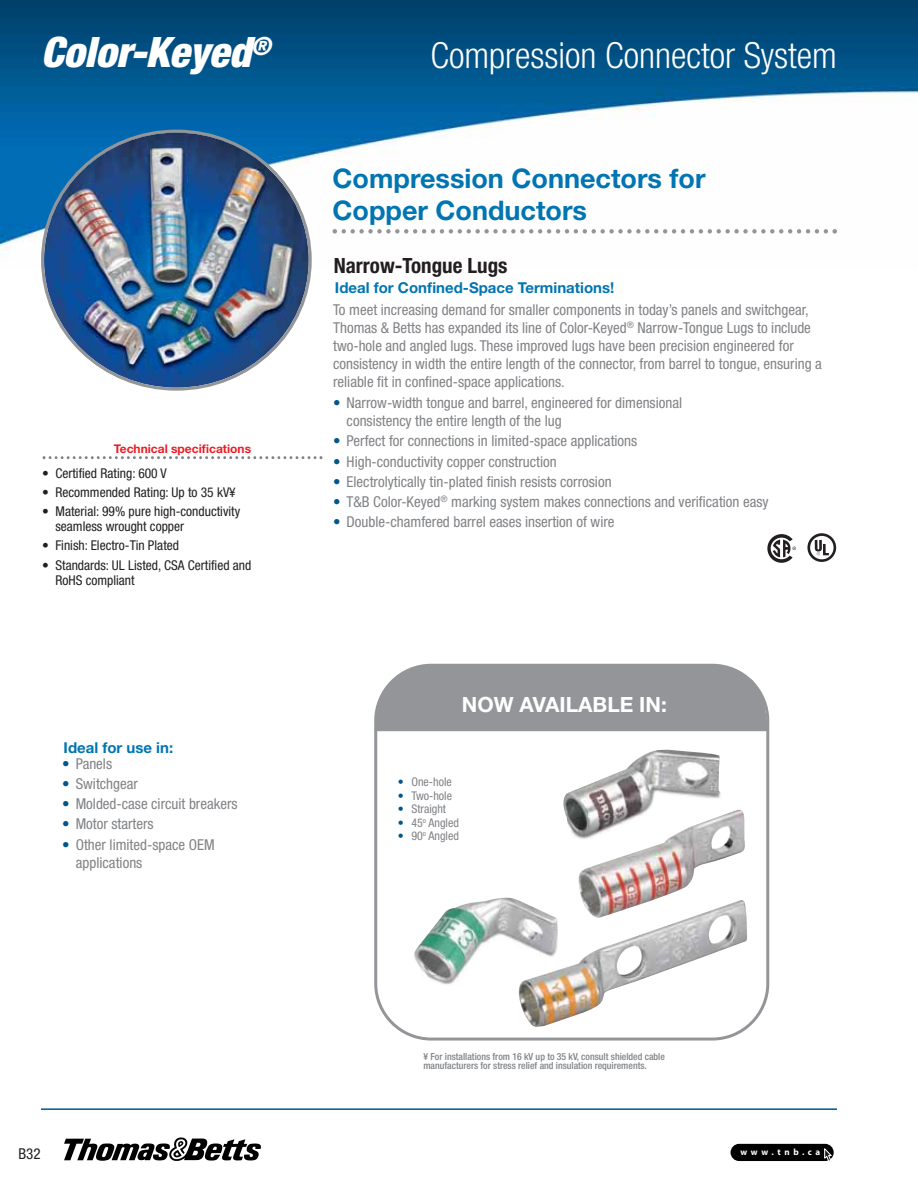
<style>
.page{position:relative;width:918px;height:1188px;background:#fff}
.page>*{position:absolute;margin:0;border:0;box-sizing:border-box;transform-origin:0 0}
.t1{font:italic 900 condensed 42px "Helvetica Neue LT Std";color:#fff}
.t2{font:300 condensed 36px "Helvetica Neue LT Std";color:#fff}
.t3{font:700 27px/32.4px "Helvetica Neue LT Std";color:#0075b2}
.t4{font:700 condensed 21px "Helvetica Neue LT Std";color:#231f20}
.t5{font:700 21px "Helvetica Neue LT Std";color:#fff}
.t6{font:condensed 15px/18px "Helvetica Neue LT Std";color:#808285}
.t7{font:700 15px "Helvetica Neue LT Std";color:#0075b2}
.t8{font:condensed 15px "Helvetica Neue LT Std";color:#231f20}
.t9{font:condensed 13.5px/15px "Helvetica Neue LT Std";color:#231f20}
.t10{font:condensed 12px "Helvetica Neue LT Std";color:#808285}
.t11{font:700 12px "Helvetica Neue LT Std";color:#ed1c24}
.t12{font:500 condensed 9.75px/9.8px "Helvetica Neue LT Std";color:#808285}
.t13{font:700 9px "Myriad Pro";letter-spacing:.4em;color:#fff}
.s1{color:#00578c}
</style>
<div class="page">
<img style="left:0;top:0;width:918px;height:259px">
<hr style="left:41px;top:1108px;width:796px;height:2px;background:#00578c">
<img style="left:41px;top:130px;width:271px;height:261px">
<svg style="left:374px;top:664px;width:395px;height:377px"></svg>
<svg style="left:43px;top:456px;width:279px;height:3px"></svg>
<svg style="left:767px;top:534px;width:29px;height:29px"></svg>
<svg style="left:807px;top:533px;width:29px;height:29px"></svg>
<svg style="left:333px;top:229px;width:504px;height:5px"></svg>
<svg style="left:64px;top:1137px;width:197px;height:24px"></svg>
<div style="left:731px;top:1144px;width:103px;height:17px;background:#000;border-radius:9px"></div>
<svg style="left:824px;top:1149px;width:7px;height:12px"></svg>
<h1 class="t1" style="left:41px;top:37px;width:232px">Color-Keyed<sup>®</sup></h1>
<p class="t11" style="left:114px;top:444px;width:139px">Technical specifications</p>
<p class="t9" style="left:42px;top:467px;width:126px">• Certified Rating: 600 V</p>
<p class="t9" style="left:42px;top:486px;width:195px">• Recommended Rating: Up to 35 kV¥</p>
<p class="t9" style="left:56px;top:505px;width:186px;text-indent:-14px">• Material: 99% pure high-conductivity seamless wrought copper</p>
<p class="t9" style="left:42px;top:540px;width:139px">• Finish: Electro-Tin Plated</p>
<p class="t9" style="left:56px;top:559px;width:197px;text-indent:-14px">• Standards: UL Listed, CSA Certified and<br>RoHS compliant</p>
<p class="t7" style="left:64px;top:742px;width:111px">Ideal for use in:</p>
<p class="t6" style="left:62px;top:756px;width:51px"><span class="s1">•</span> Panels</p>
<p class="t6" style="left:62px;top:777px;width:77px"><span class="s1">•</span> Switchgear</p>
<p class="t6" style="left:62px;top:797px;width:177px"><span class="s1">•</span> Molded-case circuit breakers</p>
<p class="t6" style="left:62px;top:817px;width:93px"><span class="s1">•</span> Motor starters</p>
<p class="t6" style="left:76px;top:837px;width:140px;text-indent:-14px"><span class="s1">•</span> Other limited-space OEM applications</p>
<h2 class="t2" style="left:430px;top:34px;width:408px">Compression Connector System</h2>
<h3 class="t3" style="left:333px;top:165px;width:374px">Compression Connectors for<br>Copper Conductors</h3>
<h3 class="t4" style="left:334px;top:258px;width:175px">Narrow-Tongue Lugs</h3>
<p class="t7" style="left:335px;top:283px;width:281px">Ideal for Confined-Space Terminations!</p>
<p class="t6" style="left:333px;top:302px;width:490px">To meet increasing demand for smaller components in today’s panels and switchgear, Thomas &amp; Betts has expanded its line of Color-Keyed<sup>®</sup> Narrow-Tongue Lugs to include two-hole and angled lugs. These improved lugs have been precision engineered for consistency in width the entire length of the connector, from barrel to tongue, ensuring a reliable fit in confined-space applications.</p>
<p class="t6" style="left:347px;top:396px;width:337px;text-indent:-14px"><span class="s1">•</span> Narrow-width tongue and barrel, engineered for dimensional consistency the entire length of the lug</p>
<p class="t6" style="left:333px;top:434px;width:306px"><span class="s1">•</span> Perfect for connections in limited-space applications</p>
<p class="t6" style="left:333px;top:454px;width:225px"><span class="s1">•</span> High-conductivity copper construction</p>
<p class="t6" style="left:333px;top:474px;width:280px"><span class="s1">•</span> Electrolytically tin-plated finish resists corrosion</p>
<p class="t6" style="left:333px;top:494px;width:437px"><span class="s1">•</span> T&amp;B Color-Keyed<sup>®</sup> marking system makes connections and verification easy</p>
<p class="t6" style="left:333px;top:514px;width:283px"><span class="s1">•</span> Double-chamfered barrel eases insertion of wire</p>
<h3 class="t5" style="left:462px;top:697px;width:206px">NOW AVAILABLE IN:</h3>
<p class="t10" style="left:398px;top:777px;width:55px"><span class="s1">•</span> One-hole</p>
<p class="t10" style="left:398px;top:791px;width:56px"><span class="s1">•</span> Two-hole</p>
<p class="t10" style="left:398px;top:804px;width:50px"><span class="s1">•</span> Straight</p>
<p class="t10" style="left:398px;top:818px;width:63px"><span class="s1">•</span> 45<sup>o</sup> Angled</p>
<p class="t10" style="left:398px;top:831px;width:63px"><span class="s1">•</span> 90<sup>o</sup> Angled</p>
<p class="t8" style="left:18px;top:1148px;width:24px">B32</p>
<p class="t12" style="left:423px;top:1053px;width:243px">¥ For installations from 16 kV up to 35 kV, consult shielded cable manufacturers for stress relief and insulation requirements.</p>
<p class="t13" style="left:740px;top:1147px;width:81px">www.tnb.ca</p>
</div>
